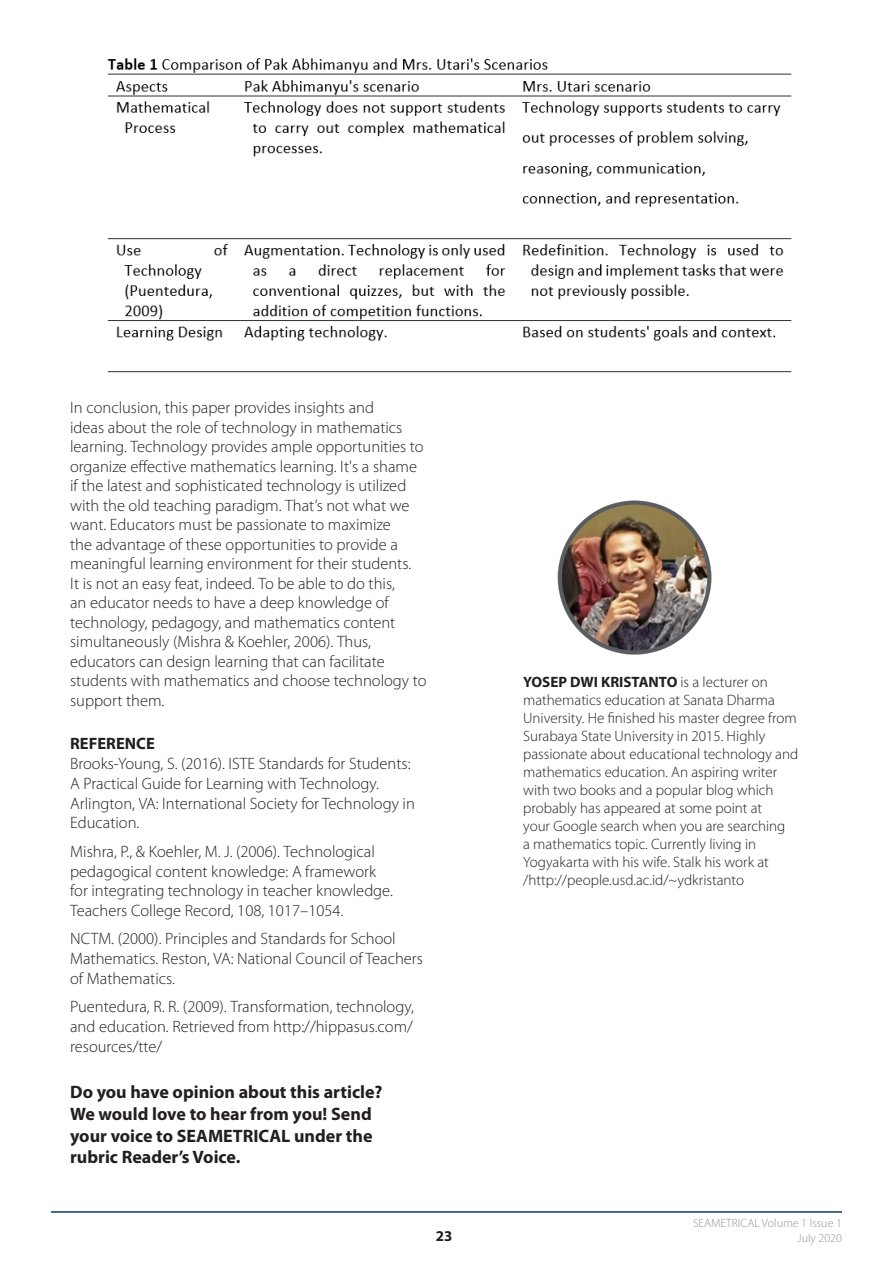
<style>
.page{position:relative;width:893px;height:1263px;background:#fff}
.page>*{position:absolute;margin:0;border:0;box-sizing:border-box;transform-origin:0 0}
.closing{font:700 18px/21.6px "Myriad Pro";color:#231f20}
.Paragraf{font:300 16.5px/19.5px "Myriad Pro";color:#231f20}
.Reference{font:300 16.5px/19.8px "Myriad Pro";color:#231f20}
.Reference-2{font:700 16.5px "Myriad Pro";color:#231f20}
.Author{font:300 15px/18px "Myriad Pro";color:#231f20}
.t1{font:700 15px "Myriad Pro";color:#231f20}
.t2{font:300 12px/14.4px "Myriad Pro";color:#939598;text-align:right}
.s1{font-weight:700}
</style>
<div class="page">
<img style="left:557px;top:500px;width:155px;height:155px">
<img style="left:107px;top:58px;width:685px;height:315px">
<hr style="left:51px;top:1211px;width:791px;height:2px;background:#0c3b62">
<p class="Paragraf" style="left:70px;top:398px;width:358px">In conclusion, this paper provides insights and<br>ideas about the role of technology in mathematics learning. Technology provides ample opportunities to organize effective mathematics learning. It's a shame if the latest and sophisticated technology is utilized with the old teaching paradigm. That’s not what we want. Educators must be passionate to maximize<br>the advantage of these opportunities to provide a meaningful learning environment for their students.<br>It is not an easy feat, indeed. To be able to do this,<br>an educator needs to have a deep knowledge of technology, pedagogy, and mathematics content simultaneously (Mishra &amp; Koehler, 2006). Thus, educators can design learning that can facilitate students with mathematics and choose technology to support them.</p>
<p class="Reference-2" style="left:70px;top:733px;width:86px">REFERENCE</p>
<p class="Reference" style="left:70px;top:754px;width:346px">Brooks-Young, S. (2016). ISTE Standards for Students:<br>A Practical Guide for Learning with Technology.<br>Arlington, VA: International Society for Technology in Education.</p>
<p class="Reference" style="left:70px;top:842px;width:324px">Mishra, P., &amp; Koehler, M. J. (2006). Technological pedagogical content knowledge: A framework for integrating technology in teacher knowledge.<br>Teachers College Record, 108, 1017–1054.</p>
<p class="Reference" style="left:70px;top:929px;width:354px">NCTM. (2000). Principles and Standards for School<br>Mathematics. Reston, VA: National Council of Teachers of Mathematics.</p>
<p class="Reference" style="left:70px;top:997px;width:345px;text-align:justify">Puentedura, R. R. (2009). Transformation, technology, and education. Retrieved from http://hippasus.com/ resources/tte/</p>
<p class="closing" style="left:70px;top:1081px;width:314px">Do you have opinion about this article?<br>We would love to hear from you! Send your voice to SEAMETRICAL under the rubric Reader’s Voice.</p>
<p class="t1" style="left:436px;top:1226px;width:18px">23</p>
<p class="Author" style="left:523px;top:673px;width:277px"><span class="s1">YOSEP DWI KRISTANTO</span> is a lecturer on mathematics education at Sanata Dharma University. He finished his master degree from Surabaya State University in 2015. Highly passionate about educational technology and mathematics education. An aspiring writer with two books and a popular blog which probably has appeared at some point at<br>your Google search when you are searching<br>a mathematics topic. Currently living in Yogyakarta with his wife. Stalk his work at /http://people.usd.ac.id/~ydkristanto</p>
<p class="t2" style="left:693px;top:1216px;width:150px">SEAMETRICAL Volume 1 Issue 1<br>July 2020</p>
</div>
